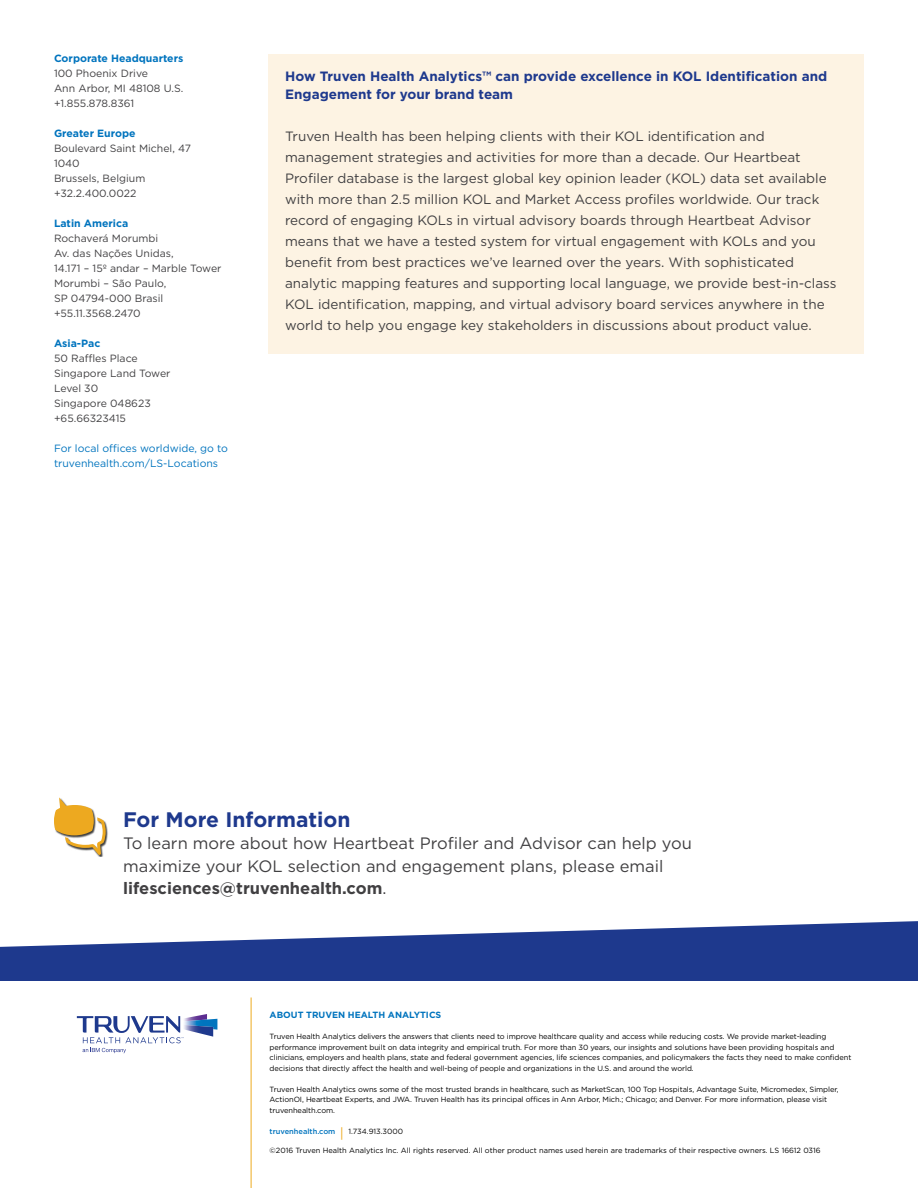
<style>
.page{position:relative;width:918px;height:1188px;background:#fff}
.page>*{position:absolute;margin:0;border:0;box-sizing:border-box;transform-origin:0 0}
.t1{font:700 21px "Gotham";color:#1e398d}
.t2{font:16.5px/22.5px "Gotham";color:#414042}
.t3{font:13.5px/21px "Gotham";color:#414042}
.t4{font:700 13.5px/18px "Gotham";color:#1e398d}
.t5{font:10.5px/15px "Gotham";color:#414042}
.t6{font:10.5px/15px "Gotham";color:#0074be}
.t7{font:700 10.5px "Gotham";color:#0074be}
.t8{font:700 9px "Gotham";color:#0074be}
.t9{font:7.5px/10.5px "Gotham";letter-spacing:-.01em;color:#000}
.t10{font:500 7.5px "Gotham";color:#0074be}
.s1{font-weight:700}
.s2{font-weight:400;font-size:13.5px;color:#edab20}
.s3{font-weight:400;color:#000}
</style>
<div class="page">
<svg style="left:0;top:921px;width:918px;height:60px;fill:#1e398d"></svg>
<div style="left:54px;top:797px;width:55px;height:60px;background:#000;opacity:.75"></div>
<svg style="left:54px;top:797px;width:52px;height:58px"></svg>
<div style="left:269px;top:54px;width:595px;height:300px;background:#fdf3e3"></div>
<img style="left:184px;top:1014px;width:23px;height:5px">
<img style="left:184px;top:1019px;width:33px;height:11px">
<img style="left:184px;top:1025px;width:29px;height:12px">
<svg style="left:77px;top:1016px;width:107px;height:37px"></svg>
<hr style="left:251px;top:997px;width:1px;height:191px;background:#edab20">
<h3 class="t7" style="left:54px;top:52px;width:131px">Corporate Headquarters</h3>
<h3 class="t5" style="left:54px;top:66px;width:131px">100 Phoenix Drive<br>Ann Arbor, MI 48108 U.S. +1.855.878.8361</h3>
<h3 class="t7" style="left:54px;top:127px;width:83px">Greater Europe</h3>
<h3 class="t5" style="left:54px;top:141px;width:139px">Boulevard Saint Michel, 47<br>1040<br>Brussels, Belgium +32.2.400.0022</h3>
<h3 class="t7" style="left:54px;top:217px;width:76px">Latin America</h3>
<h3 class="t5" style="left:54px;top:231px;width:169px">Rochaverá Morumbi<br>Av. das Nações Unidas,<br>14.171 – 15º andar – Marble Tower<br>Morumbi – São Paulo,<br>SP 04794-000 Brasil +55.11.3568.2470</h3>
<h3 class="t7" style="left:54px;top:337px;width:48px">Asia-Pac</h3>
<h3 class="t5" style="left:54px;top:351px;width:118px">50 Raffles Place<br>Singapore Land Tower<br>Level 30<br>Singapore 048623 +65.66323415</h3>
<h3 class="t6" style="left:54px;top:441px;width:176px">For local offices worldwide, go to truvenhealth.com/LS-Locations</h3>
<h3 class="t4" style="left:285px;top:67px;width:544px">How Truven Health Analytics™ can provide excellence in KOL Identification and<br>Engagement for your brand team</h3>
<p class="t3" style="left:285px;top:125px;width:553px">Truven Health has been helping clients with their KOL identification and management strategies and activities for more than a decade. Our Heartbeat Profiler database is the largest global key opinion leader (KOL) data set available with more than 2.5 million KOL and Market Access profiles worldwide. Our track record of engaging KOLs in virtual advisory boards through Heartbeat Advisor means that we have a tested system for virtual engagement with KOLs and you benefit from best practices we’ve learned over the years. With sophisticated analytic mapping features and supporting local language, we provide best-in-class KOL identification, mapping, and virtual advisory board services anywhere in the world to help you engage key stakeholders in discussions about product value.</p>
<h1 class="t1" style="left:123px;top:805px;width:229px">For More Information</h1>
<h2 class="t2" style="left:123px;top:832px;width:570px">To learn more about how Heartbeat Profiler and Advisor can help you maximize your KOL selection and engagement plans, please email <span class="s1">lifesciences@truvenhealth.com</span>.</h2>
<p class="t8" style="left:270px;top:1009px;width:173px">ABOUT TRUVEN HEALTH ANALYTICS</p>
<p class="t9" style="left:270px;top:1031px;width:583px">Truven Health Analytics delivers the answers that clients need to improve healthcare quality and access while reducing costs. We provide market-leading performance improvement built on data integrity and empirical truth. For more than 30 years, our insights and solutions have been providing hospitals and clinicians, employers and health plans, state and federal government agencies, life sciences companies, and policymakers the facts they need to make confident decisions that directly affect the health and well-being of people and organizations in the U.S. and around the world.</p>
<p class="t9" style="left:270px;top:1084px;width:570px">Truven Health Analytics owns some of the most trusted brands in healthcare, such as MarketScan, 100 Top Hospitals, Advantage Suite, Micromedex, Simpler,<br>ActionOI, Heartbeat Experts, and JWA. Truven Health has its principal offices in Ann Arbor, Mich.; Chicago; and Denver. For more information, please visit truvenhealth.com.</p>
<p class="t10" style="left:270px;top:1126px;width:135px">truvenhealth.com <span class="s2">|</span> <span class="s3">1.734.913.3000</span></p>
<p class="t9" style="left:270px;top:1145px;width:553px">©2016 Truven Health Analytics Inc. All rights reserved. All other product names used herein are trademarks of their respective owners. LS 16612 0316</p>
</div>
